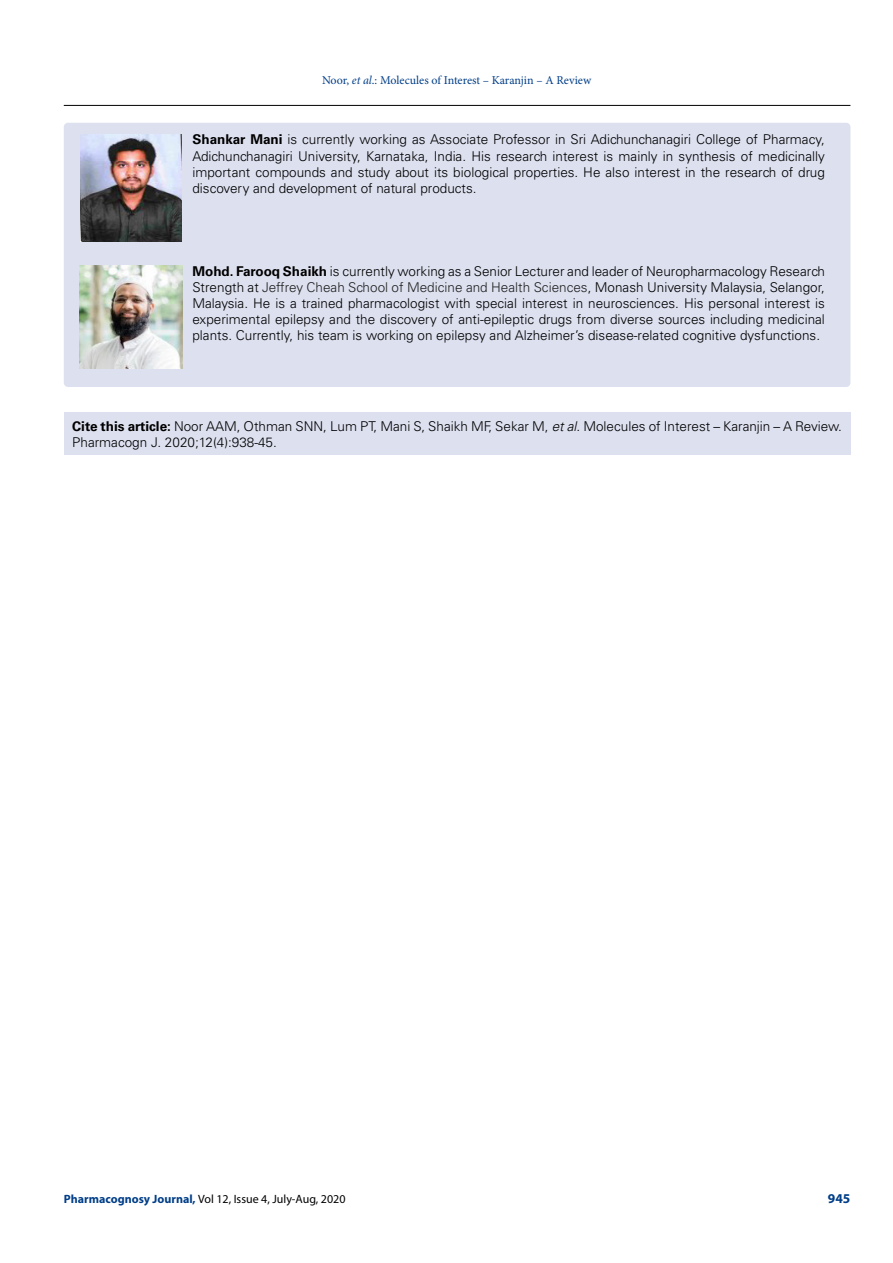
<style>
.page{position:relative;width:893px;height:1263px;background:#fff}
.page>*{position:absolute;margin:0;border:0;box-sizing:border-box;transform-origin:0 0}
.t1{font:300 13.5px/16.2px "Univers LT Std";color:#000;text-align:justify}
.t2{font:700 13.5px "Myriad Pro";color:#003e88}
.t3{font:12px "Minion Pro";color:#003e88}
.t4{font:12px "Myriad Pro";color:#000}
.s1{font-style:italic}
.s2{font-weight:700}
.s3{color:#222}
.s4{font-weight:700;color:#003e88}
</style>
<div class="page">
<hr style="left:64px;top:105px;width:786px;height:1px;background:#000">
<div style="left:64px;top:123px;width:786px;height:264px;background:#dde0ef;border-radius:4px"></div>
<img style="left:81px;top:135px;width:101px;height:106px">
<img style="left:80px;top:266px;width:103px;height:102px">
<div style="left:64px;top:412px;width:786px;height:43px;background:#dde0ef"></div>
<p class="t3" style="left:322px;top:72px;width:271px">Noor, <span class="s1">et al</span>.: Molecules of Interest – Karanjin – A Review</p>
<p class="t1" style="left:192px;top:131px;width:634px"><span class="s2">Shankar Mani</span> is currently working as Associate Professor in Sri Adichunchanagiri College of Pharmacy, Adichunchanagiri University, Karnataka, India. His research interest is mainly in synthesis of medicinally important compounds and study about its biological properties. He also interest in the research of drug discovery and development of natural products.</p>
<p class="t1" style="left:192px;top:263px;width:634px"><span class="s2">Mohd. Farooq Shaikh</span> is currently working as a Senior Lecturer and leader of Neuropharmacology Research Strength at <span class="s3">Jeffrey Cheah School of Medicine and Health Sciences</span>, Monash University Malaysia, Selangor, Malaysia. He is a trained pharmacologist with special interest in neurosciences. His personal interest is experimental epilepsy and the discovery of anti-epileptic drugs from diverse sources including medicinal plants. Currently, his team is working on epilepsy and Alzheimer’s disease-related cognitive dysfunctions.</p>
<p class="t1" style="left:72px;top:418px;width:771px"><span class="s2">Cite this article:</span> Noor AAM, Othman SNN, Lum PT, Mani S, Shaikh MF, Sekar M, <span class="s1">et al</span>. Molecules of Interest – Karanjin – A Review.<br>Pharmacogn J. 2020;12(4):938-45.</p>
<p class="t4" style="left:64px;top:1191px;width:283px"><span class="s4">Pharmacognosy Journal,</span> Vol 12, Issue 4, July-Aug, 2020</p>
<p class="t2" style="left:828px;top:1189px;width:24px">945</p>
</div>
